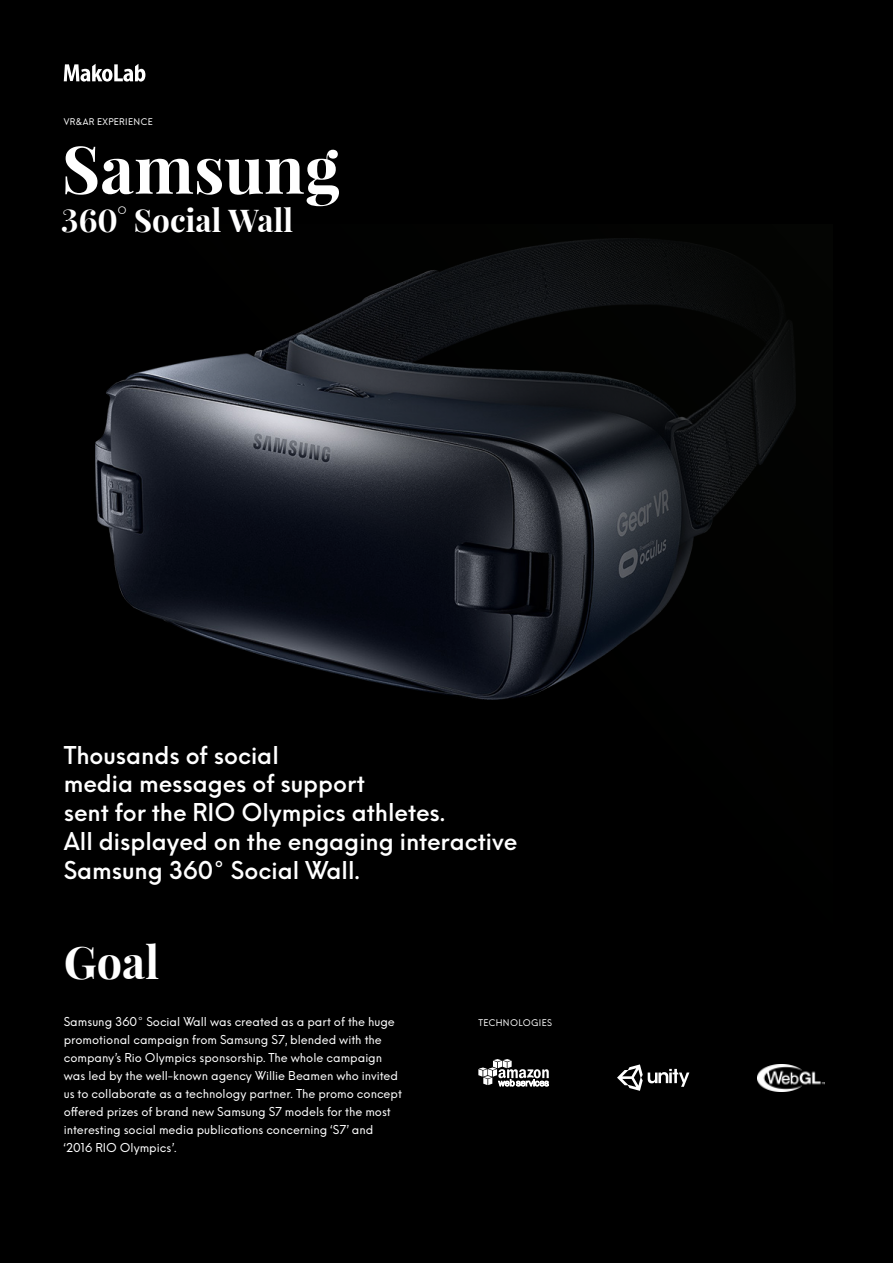
<style>
.page{position:relative;width:893px;height:1263px;background:#000}
.page>*{position:absolute;margin:0;border:0;box-sizing:border-box;transform-origin:0 0}
.Main_title{font:700 66px "Playfair Display";color:#fff}
.Header_-_black{font:700 45px "Playfair Display";color:#fff}
.Main_title-2{font:700 31.5px "Playfair Display";color:#fff}
.Main_lead{font:500 24px/28.8px "Neue Hans Kendrick";color:#fff}
.Paragraph_-_small_te{font:12px/18px "Neue Hans Kendrick";color:#fff}
.Skill{font:9px "Neue Hans Kendrick";letter-spacing:.04em;color:#fff}
</style>
<div class="page">
<svg style="left:95px;top:238px;width:701px;height:462px"></svg>
<svg style="left:64px;top:64px;width:81px;height:18px"></svg>
<svg style="left:478px;top:1059px;width:71px;height:27px"></svg>
<svg style="left:617px;top:1064px;width:72px;height:27px"></svg>
<img style="left:757px;top:1064px;width:67px;height:28px">
<p class="Skill" style="left:64px;top:116px;width:90px">VR&amp;AR EXPERIENCE</p>
<p class="Main_title" style="left:62px;top:125px;width:280px">Samsung</p>
<p class="Main_title-2" style="left:62px;top:199px;width:233px">360° Social Wall</p>
<p class="Main_lead" style="left:64px;top:741px;width:217px">Thousands of social</p>
<p class="Main_lead" style="left:64px;top:769px;width:455px">media messages of support<br>sent for the RIO Olympics athletes.<br>All displayed on the engaging interactive<br>Samsung 360° Social Wall.</p>
<p class="Header_-_black" style="left:64px;top:932px;width:97px">Goal</p>
<p class="Paragraph_-_small_te" style="left:64px;top:1013px;width:340px">Samsung 360° Social Wall was created as a part of the huge promotional campaign from Samsung S7, blended with the company’s Rio Olympics sponsorship. The whole campaign was led by the well-known agency Willie Beamen who invited us to collaborate as a technology partner. The promo concept offered prizes of brand new Samsung S7 models for the most interesting social media publications concerning ‘S7’ and ‘2016 RIO Olympics’.</p>
<p class="Skill" style="left:478px;top:1017px;width:75px">TECHNOLOGIES</p>
</div>
